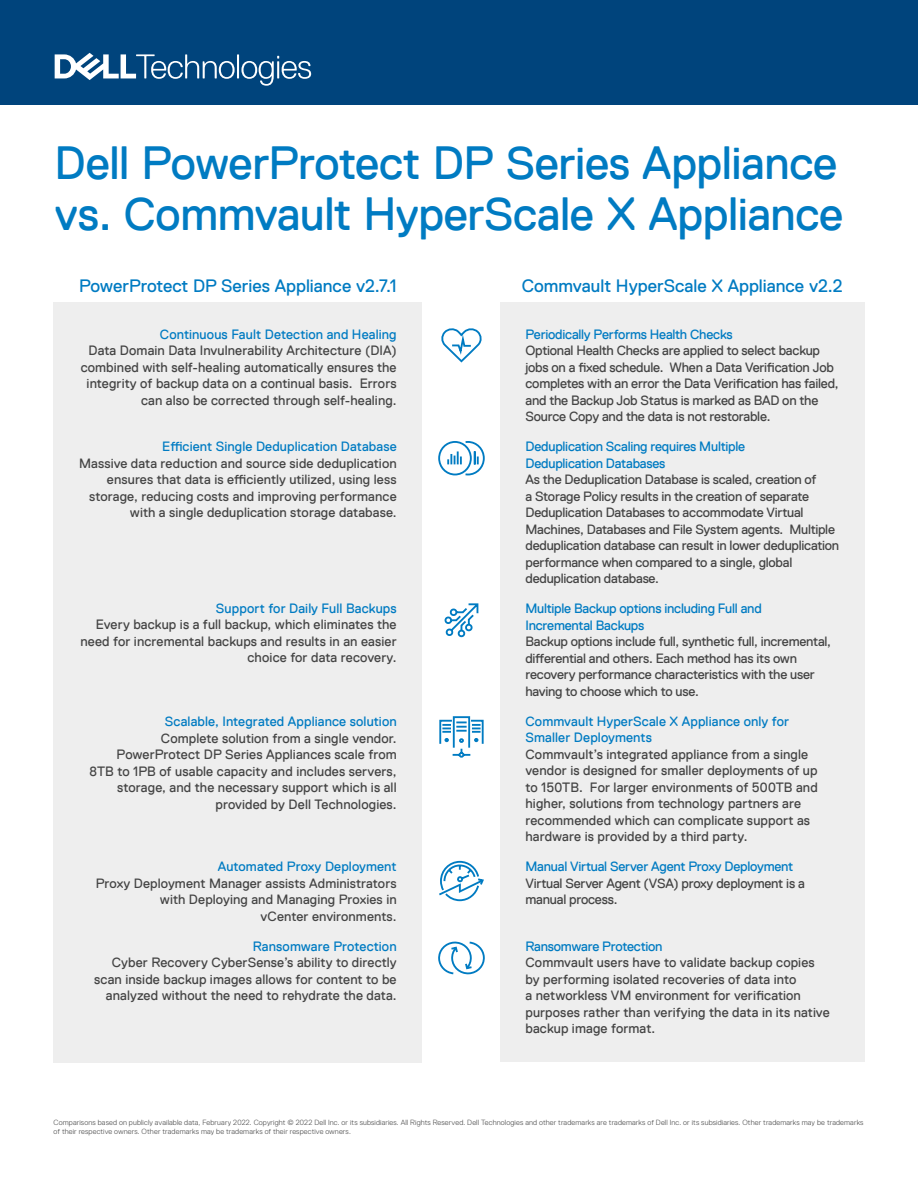
<style>
.page{position:relative;width:918px;height:1188px;background:#fff}
.page>*{position:absolute;margin:0;border:0;box-sizing:border-box;transform-origin:0 0}
._1{font:46.5px/51px "Dell Replica TT";letter-spacing:-.01em;color:#007bc2}
.t1{font:18px "Dell Replica";color:#007bc2}
.Bullet_Headlines{font:13.5px/16.5px "Dell Replica TT";color:#444;text-align:right}
._1-2{font:13.5px/16.5px "Dell Replica TT";letter-spacing:.01em;color:#444}
._1-3{font:13.5px/16.5px "Dell Replica";letter-spacing:-.02em;color:#444}
.Bullet_Headlines-2{font:13.5px/16.5px "Dell Replica";color:#444;text-align:right}
.Bullet_Headlines-3{font:13.5px/16.5px "Dell Replica TT";letter-spacing:-.015em;color:#007bc2}
.Bullet_Headlines-4{font:13.5px/16.5px "Dell Replica";letter-spacing:-.02em;color:#444}
.Bullet_Headlines-5{font:13.5px/16.5px "Dell Replica TT";letter-spacing:.01em;color:#007bc2}
._1-4{font:13.5px "Dell Replica";letter-spacing:.005em;color:#007bc2}
._1-5{font:13.5px "Dell Replica TT";letter-spacing:.01em;color:#007bc2}
._1-6{font:300 7.5px/9px "Dell Replica";letter-spacing:.02em;color:#444}
</style>
<div class="page">
<div style="left:0;top:0;width:918px;height:105px;background:#00447c"></div>
<svg style="left:55px;top:53px;width:256px;height:33px"></svg>
<div style="left:54px;top:303px;width:368px;height:760px;background:#eee"></div>
<div style="left:500px;top:303px;width:365px;height:759px;background:#eee"></div>
<svg style="left:444px;top:603px;width:35px;height:35px"></svg>
<svg style="left:438px;top:941px;width:47px;height:34px"></svg>
<svg style="left:439px;top:860px;width:45px;height:42px"></svg>
<svg style="left:439px;top:716px;width:45px;height:42px"></svg>
<svg style="left:438px;top:441px;width:47px;height:35px"></svg>
<svg style="left:441px;top:328px;width:41px;height:35px"></svg>
<p class="_1" style="left:55px;top:138px;width:790px">Dell PowerProtect DP Series Appliance vs. Commvault HyperScale X Appliance</p>
<p class="t1" style="left:79px;top:276px;width:319px">PowerProtect DP Series Appliance v2.7.1</p>
<p class="t1" style="left:522px;top:276px;width:323px">Commvault HyperScale X Appliance v2.2</p>
<p class="Bullet_Headlines-5" style="left:160px;top:326px;width:238px">Continuous Fault Detection and Healing</p>
<p class="Bullet_Headlines" style="left:81px;top:342px;width:317px">Data Domain Data Invulnerability Architecture (DIA) combined with self-healing automatically ensures the integrity of backup data on a continual basis. Errors can also be corrected through self-healing.</p>
<p class="_1-4" style="left:162px;top:439px;width:236px">Efficient Single Deduplication Database</p>
<p class="Bullet_Headlines-2" style="left:79px;top:455px;width:319px">Massive data reduction and source side deduplication ensures that data is efficiently utilized, using less storage, reducing costs and improving performance with a single deduplication storage database.</p>
<p class="Bullet_Headlines-5" style="left:216px;top:600px;width:182px">Support for Daily Full Backups</p>
<p class="Bullet_Headlines" style="left:80px;top:616px;width:318px">Every backup is a full backup, which eliminates the need for incremental backups and results in an easier choice for data recovery.</p>
<p class="_1-5" style="left:165px;top:714px;width:233px">Scalable, Integrated Appliance solution</p>
<p class="Bullet_Headlines" style="left:90px;top:730px;width:309px">Complete solution from a single vendor.<br>PowerProtect DP Series Appliances scale from 8TB to 1PB of usable capacity and includes servers, storage, and the necessary support which is all provided by Dell Technologies.</p>
<p class="_1-4" style="left:218px;top:859px;width:180px">Automated Proxy Deployment</p>
<p class="Bullet_Headlines-2" style="left:96px;top:875px;width:302px">Proxy Deployment Manager assists Administrators with Deploying and Managing Proxies in<br>vCenter environments.</p>
<p class="_1-5" style="left:253px;top:939px;width:145px">Ransomware Protection</p>
<p class="_1-2" style="left:94px;top:955px;width:304px;text-align:right">Cyber Recovery CyberSense’s ability to directly scan inside backup images allows for content to be analyzed without the need to rehydrate the data.</p>
<p class="Bullet_Headlines-3" style="left:525px;top:326px;width:209px">Periodically Performs Health Checks</p>
<p class="Bullet_Headlines" style="left:525px;top:342px;width:315px;text-align:left">Optional Health Checks are applied to select backup jobs on a fixed schedule. When a Data Verification Job completes with an error the Data Verification has failed, and the Backup Job Status is marked as BAD on the Source Copy and the data is not restorable.</p>
<p class="Bullet_Headlines-3" style="left:525px;top:438px;width:221px">Deduplication Scaling requires Multiple<br>Deduplication Databases</p>
<p class="_1-3" style="left:525px;top:471px;width:315px">As the Deduplication Database is scaled, creation of<br>a Storage Policy results in the creation of separate Deduplication Databases to accommodate Virtual Machines, Databases and File System agents. Multiple deduplication database can result in lower deduplication performance when compared to a single, global deduplication database.</p>
<p class="Bullet_Headlines-3" style="left:525px;top:600px;width:238px">Multiple Backup options including Full and<br>Incremental Backups</p>
<p class="Bullet_Headlines-4" style="left:525px;top:633px;width:307px">Backup options include full, synthetic full, incremental, differential and others. Each method has its own recovery performance characteristics with the user having to choose which to use.</p>
<p class="Bullet_Headlines-5" style="left:525px;top:713px;width:265px">Commvault HyperScale X Appliance only for<br>Smaller Deployments</p>
<p class="_1-2" style="left:525px;top:746px;width:294px">Commvault’s integrated appliance from a single vendor is designed for smaller deployments of up to 150TB. For larger environments of 500TB and higher, solutions from technology partners are recommended which can complicate support as hardware is provided by a third party.</p>
<p class="Bullet_Headlines-3" style="left:525px;top:858px;width:269px">Manual Virtual Server Agent Proxy Deployment</p>
<p class="Bullet_Headlines" style="left:525px;top:875px;width:281px;text-align:left">Virtual Server Agent (VSA) proxy deployment is a manual process.</p>
<p class="Bullet_Headlines-3" style="left:525px;top:938px;width:139px">Ransomware Protection</p>
<p class="_1-2" style="left:525px;top:955px;width:306px">Commvault users have to validate backup copies by performing isolated recoveries of data into<br>a networkless VM environment for verification purposes rather than verifying the data in its native backup image format.</p>
<p class="_1-6" style="left:54px;top:1118px;width:812px">Comparisons based on publicly available data, February 2022. Copyright © 2022 Dell Inc. or its subsidiaries. All Rights Reserved. Dell Technologies and other trademarks are trademarks of Dell Inc. or its subsidiaries. Other trademarks may be trademarks of their respective owners. Other trademarks may be trademarks of their respective owners.</p>
</div>
